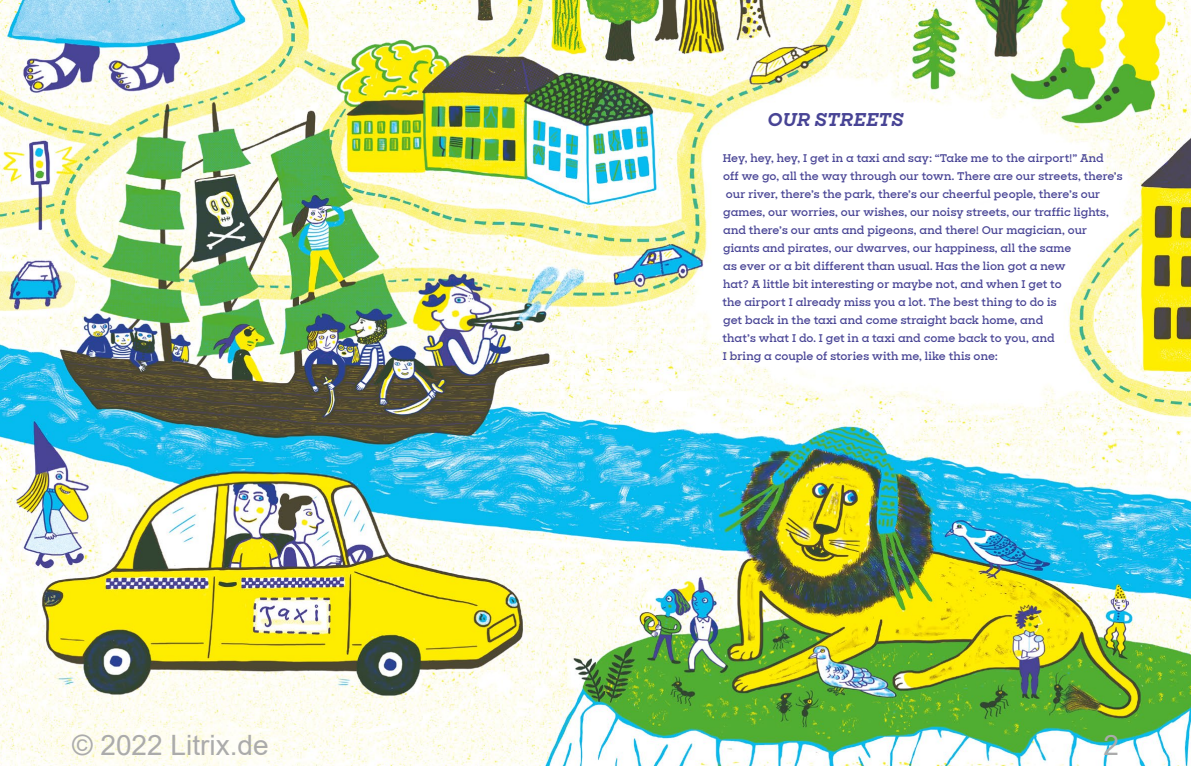
<style>
.page{position:relative;width:1191px;height:766px;background:#fff}
.page>*{position:absolute;margin:0;border:0;box-sizing:border-box;transform-origin:0 0}
.t1{font:28px "Arial";color:#ababab}
.t2{font:italic 700 18px "Sharp Slab";letter-spacing:.01em;color:#484495}
.t3{font:600 10.8px "Sharp Slab";letter-spacing:.005em;color:#484495}
</style>
<div class="page">
<img style="left:0;top:0;width:1191px;height:765px">
<h2 class="t2" style="left:767px;top:107px;width:137px">OUR STREETS</h2>
<p class="t3" style="left:723px;top:150px;width:382px">Hey, hey, hey, I get in a taxi and say: “Take me to the airport!” And</p>
<p class="t3" style="left:723px;top:168px;width:401px">off we go, all the way through our town. There are our streets, there’s</p>
<p class="t3" style="left:726px;top:186px;width:376px">our river, there’s the park, there’s our cheerful people, there’s our</p>
<p class="t3" style="left:723px;top:204px;width:387px">games, our worries, our wishes, our noisy streets, our traffic lights,</p>
<p class="t3" style="left:723px;top:222px;width:365px">and there’s our ants and pigeons, and there! Our magician, our</p>
<p class="t3" style="left:723px;top:240px;width:349px">giants and pirates, our dwarves, our happiness, all the same</p>
<p class="t3" style="left:723px;top:258px;width:344px">as ever or a bit different than usual. Has the lion got a new</p>
<p class="t3" style="left:723px;top:276px;width:340px">hat? A little bit interesting or maybe not, and when I get to</p>
<p class="t3" style="left:722px;top:294px;width:336px">the airport I already miss you a lot. The best thing to do is</p>
<p class="t3" style="left:723px;top:312px;width:322px">get back in the taxi and come straight back home, and</p>
<p class="t3" style="left:722px;top:330px;width:334px">that’s what I do. I get in a taxi and come back to you, and</p>
<p class="t3" style="left:723px;top:348px;width:276px">I bring a couple of stories with me, like this one:</p>
<h1 class="t1" style="left:72px;top:725px;width:198px">© 2022 Litrix.de</h1>
<h1 class="t1" style="left:1103px;top:725px;width:17px">2</h1>
</div>
